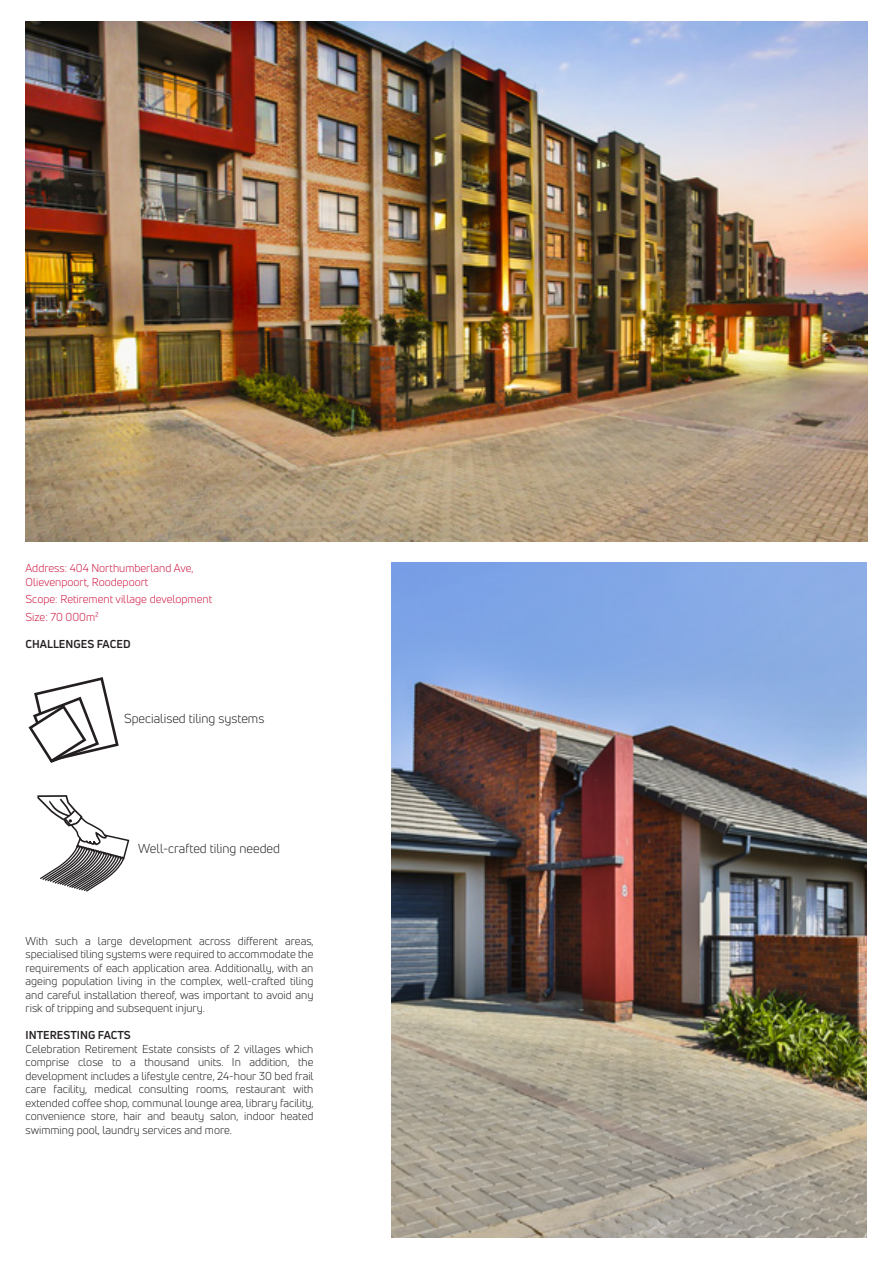
<style>
.page{position:relative;width:893px;height:1263px;background:#fff}
.page>*{position:absolute;margin:0;border:0;box-sizing:border-box;transform-origin:0 0}
.t1{font:12.9px "Uni Neue";color:#231f20}
.t2{font:11.25px/13.5px "Uni Neue";color:#231f20;text-align:justify}
.t3{font:11.25px/13.5px "Uni Neue";color:#cd163f}
.t4{font:700 11.25px "Uni Neue";color:#231f20}
</style>
<div class="page">
<svg style="left:29px;top:677px;width:90px;height:86px"></svg>
<img style="left:26px;top:21px;width:841px;height:520px">
<svg style="left:37px;top:795px;width:93px;height:97px"></svg>
<img style="left:391px;top:562px;width:476px;height:675px">
<p class="t3" style="left:26px;top:562px;width:170px">Address: 404 Northumberland Ave,<br>Olievenpoort, Roodepoort</p>
<p class="t3" style="left:26px;top:590px;width:188px;line-height:17.4px">Scope: Retirement village development<br>Size: 70 000m2</p>
<p class="t4" style="left:26px;top:637px;width:107px">CHALLENGES FACED</p>
<p class="t1" style="left:124px;top:710px;width:142px">Specialised tiling systems</p>
<p class="t1" style="left:138px;top:840px;width:143px">Well-crafted tiling needed</p>
<p class="t2" style="left:26px;top:934px;width:290px">With such a large development across different areas, specialised tiling systems were required to accommodate the requirements of each application area. Additionally, with an ageing population living in the complex, well-crafted tiling and careful installation thereof, was important to avoid any risk of tripping and subsequent injury.</p>
<p class="t4" style="left:26px;top:1028px;width:107px">INTERESTING FACTS</p>
<p class="t2" style="left:26px;top:1042px;width:290px">Celebration Retirement Estate consists of 2 villages which comprise close to a thousand units. In addition, the development includes a lifestyle centre, 24-hour 30 bed frail care facility, medical consulting rooms, restaurant with extended coffee shop, communal lounge area, library facility, convenience store, hair and beauty salon, indoor heated swimming pool, laundry services and more.</p>
</div>
